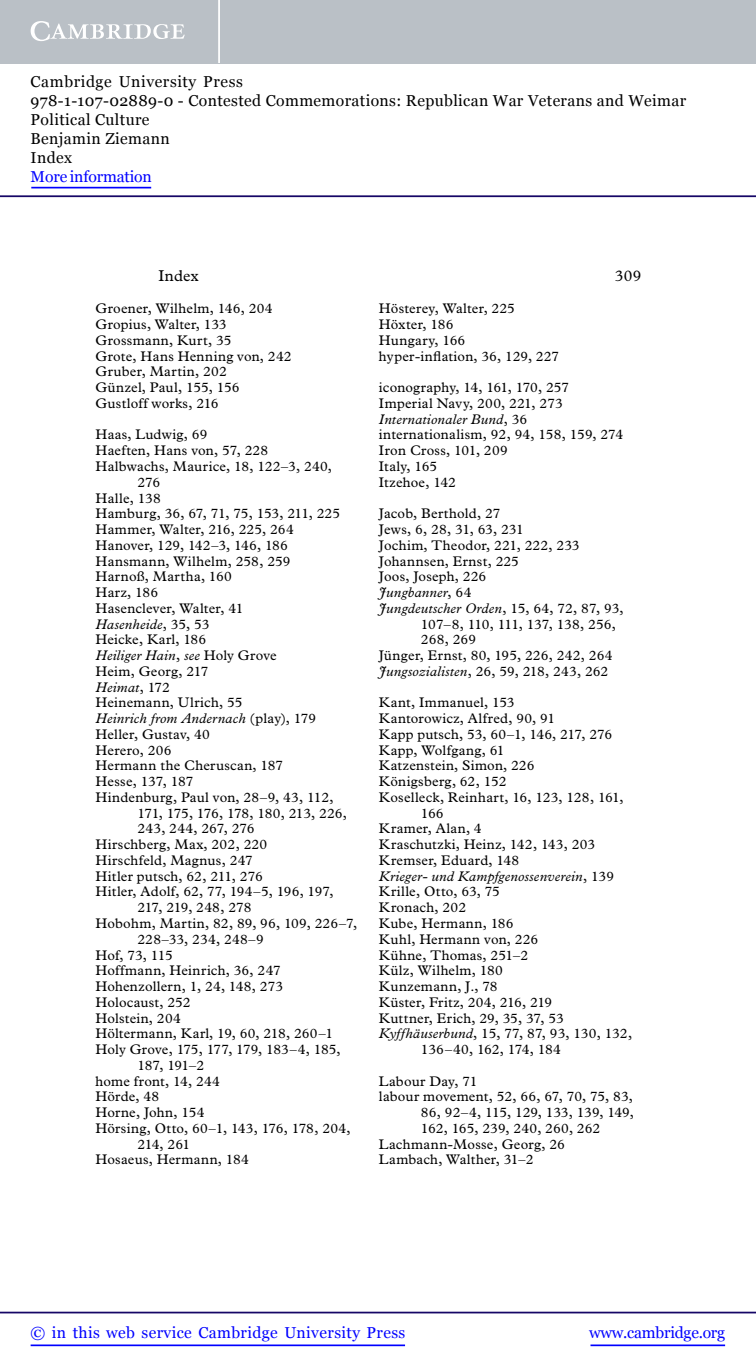
<style>
.page{position:relative;width:756px;height:1371px;background:#fff}
.page>*{position:absolute;margin:0;border:0;box-sizing:border-box;transform-origin:0 0}
.t1{font:15.75px/18.9px "Georgia";letter-spacing:.025em;color:#000}
.t2{font:15.75px "Georgia";letter-spacing:.025em;color:#00f}
.t3{font:15.75px "Georgia";letter-spacing:-.015em;color:#00f}
.t4{font:15.75px "Georgia";letter-spacing:-.01em;color:#00f}
.t5{font:15.75px "Plantin Std";letter-spacing:.015em;color:#000}
.t6{font:14px/15.8px "Plantin Std";letter-spacing:.015em;color:#000}
.t7{font:italic 14px "Plantin Std";letter-spacing:.02em;color:#000}
.t8{font:14px "Plantin Std";letter-spacing:-.015em;color:#000}
.t9{font:14px "Plantin Std";letter-spacing:-.03em;color:#000}
.t10{font:14px "Plantin Std";letter-spacing:-.025em;color:#000}
.s1{font-style:normal}
.s2{font-style:italic}
</style>
<div class="page">
<hr style="left:591px;top:1344px;width:134px;height:1px;background:#00f">
<hr style="left:0;top:1311px;width:756px;height:2px;background:#150666">
<hr style="left:31px;top:1344px;width:374px;height:1px;background:#00f">
<div style="left:0;top:0;width:756px;height:63px;background:#bac0c6"></div>
<svg style="left:31px;top:21px;width:154px;height:20px"></svg>
<hr style="left:218px;top:0;width:2px;height:63px;background:#fff">
<hr style="left:0;top:195px;width:756px;height:2px;background:#150666">
<hr style="left:31px;top:187px;width:120px;height:1px;background:#00f">
<p class="t1" style="left:31px;top:72px;width:657px">Cambridge University Press<br>978-1-107-02889-0 - Contested Commemorations: Republican War Veterans and Weimar<br>Political Culture<br>Benjamin Ziemann<br>Index</p>
<p class="t4" style="left:31px;top:167px;width:123px">More information</p>
<p class="t5" style="left:158px;top:266px;width:42px">Index</p>
<p class="t5" style="left:615px;top:266px;width:28px">309</p>
<p class="t6" style="left:95px;top:301px;width:198px">Groener, Wilhelm, 146, 204<br>Gropius, Walter, 133<br>Grossmann, Kurt, 35<br>Grote, Hans Henning von, 242<br>Gruber, Martin, 202<br>Günzel, Paul, 155, 156<br>Gustloff works, 216</p>
<p class="t6" style="left:95px;top:427px;width:113px">Haas, Ludwig, 69</p>
<p class="t6" style="left:95px;top:442px;width:174px">Haeften, Hans von, 57, 228</p>
<p class="t6" style="left:95px;top:458px;width:238px">Halbwachs, Maurice, 18, 122–3, 240,</p>
<p class="t6" style="left:137px;top:474px;width:24px">276</p>
<p class="t6" style="left:95px;top:490px;width:67px">Halle, 138</p>
<p class="t6" style="left:95px;top:505px;width:246px">Hamburg, 36, 67, 71, 75, 153, 211, 225</p>
<p class="t6" style="left:95px;top:521px;width:200px">Hammer, Walter, 216, 225, 264</p>
<p class="t6" style="left:95px;top:537px;width:194px">Hanover, 129, 142–3, 146, 186</p>
<p class="t6" style="left:96px;top:553px;width:197px">Hansmann, Wilhelm, 258, 259</p>
<p class="t6" style="left:96px;top:568px;width:138px">Harnoß, Martha, 160</p>
<p class="t6" style="left:96px;top:584px;width:64px">Harz, 186</p>
<p class="t6" style="left:96px;top:600px;width:150px">Hasenclever, Walter, 41</p>
<p class="t7" style="left:96px;top:615px;width:115px">Hasenheide<span class="s1">, 35, 53</span></p>
<p class="t6" style="left:96px;top:631px;width:112px">Heicke, Karl, 186</p>
<p class="t7" style="left:96px;top:647px;width:183px">Heiliger Hain<span class="s1">,</span> see <span class="s1">Holy Grove</span></p>
<p class="t6" style="left:96px;top:663px;width:114px">Heim, Georg, 217</p>
<p class="t7" style="left:96px;top:678px;width:76px">Heimat<span class="s1">, 172</span></p>
<p class="t6" style="left:96px;top:694px;width:148px">Heinemann, Ulrich, 55</p>
<p class="t7" style="left:96px;top:710px;width:222px">Heinrich from Andernach <span class="s1">(play), 179</span></p>
<p class="t6" style="left:96px;top:726px;width:116px">Heller, Gustav, 40</p>
<p class="t6" style="left:96px;top:742px;width:78px">Herero, 206</p>
<p class="t6" style="left:96px;top:757px;width:189px">Hermann the Cheruscan, 187</p>
<p class="t6" style="left:96px;top:773px;width:100px">Hesse, 137, 187</p>
<p class="t6" style="left:96px;top:789px;width:240px">Hindenburg, Paul von, 28–9, 43, 112,</p>
<p class="t9" style="left:137px;top:805px;width:211px">171, 175, 176, 178, 180, 213, 226,</p>
<p class="t6" style="left:138px;top:820px;width:119px">243, 244, 267, 276</p>
<p class="t6" style="left:96px;top:836px;width:173px">Hirschberg, Max, 202, 220</p>
<p class="t6" style="left:96px;top:852px;width:159px">Hirschfeld, Magnus, 247</p>
<p class="t6" style="left:96px;top:868px;width:169px">Hitler putsch, 62, 211, 276</p>
<p class="t6" style="left:96px;top:883px;width:240px">Hitler, Adolf, 62, 77, 194–5, 196, 197,</p>
<p class="t10" style="left:138px;top:899px;width:115px">217, 219, 248, 278</p>
<p class="t6" style="left:96px;top:915px;width:263px">Hobohm, Martin, 82, 89, 96, 109, 226–7,</p>
<p class="t6" style="left:138px;top:931px;width:128px">228–33, 234, 248–9</p>
<p class="t6" style="left:96px;top:946px;width:79px">Hof, 73, 115</p>
<p class="t6" style="left:96px;top:962px;width:187px">Hoffmann, Heinrich, 36, 247</p>
<p class="t6" style="left:96px;top:978px;width:189px">Hohenzollern, 1, 24, 148, 273</p>
<p class="t6" style="left:95px;top:994px;width:97px">Holocaust, 252</p>
<p class="t6" style="left:95px;top:1009px;width:87px">Holstein, 204</p>
<p class="t6" style="left:95px;top:1025px;width:239px">Höltermann, Karl, 19, 60, 218, 260–1</p>
<p class="t6" style="left:95px;top:1041px;width:247px">Holy Grove, 175, 177, 179, 183–4, 185,</p>
<p class="t6" style="left:137px;top:1057px;width:68px">187, 191–2</p>
<p class="t6" style="left:95px;top:1072px;width:126px">home front, 14, 244</p>
<p class="t6" style="left:95px;top:1088px;width:65px">Hörde, 48</p>
<p class="t6" style="left:95px;top:1104px;width:110px">Horne, John, 154</p>
<p class="t6" style="left:95px;top:1120px;width:256px">Hörsing, Otto, 60–1, 143, 176, 178, 204,</p>
<p class="t6" style="left:137px;top:1135px;width:54px">214, 261</p>
<p class="t6" style="left:95px;top:1151px;width:155px">Hosaeus, Hermann, 184</p>
<p class="t6" style="left:379px;top:301px;width:182px">Hösterey, Walter, 225<br>Höxter, 186<br>Hungary, 166 hyper-inflation, 36, 129, 227</p>
<p class="t6" style="left:379px;top:379px;width:246px">iconography, 14, 161, 170, 257<br>Imperial Navy, 200, 221, 273<br><span class="s2">Internationaler Bund</span>, 36 internationalism, 92, 94, 158, 159, 274<br>Iron Cross, 101, 209<br>Italy, 165<br>Itzehoe, 142</p>
<p class="t6" style="left:379px;top:505px;width:123px">Jacob, Berthold, 27</p>
<p class="t6" style="left:379px;top:521px;width:146px">Jews, 6, 28, 31, 63, 231</p>
<p class="t6" style="left:379px;top:537px;width:202px">Jochim, Theodor, 221, 222, 233</p>
<p class="t6" style="left:379px;top:553px;width:141px">Johannsen, Ernst, 225</p>
<p class="t6" style="left:379px;top:568px;width:109px">Joos, Joseph, 226</p>
<p class="t7" style="left:379px;top:584px;width:94px">Jungbanner<span class="s1">, 64</span></p>
<p class="t7" style="left:379px;top:600px;width:246px">Jungdeutscher Orden<span class="s1">, 15, 64, 72, 87, 93,</span></p>
<p class="t8" style="left:421px;top:616px;width:196px">107–8, 110, 111, 137, 138, 256,</p>
<p class="t6" style="left:421px;top:631px;width:57px">268, 269</p>
<p class="t6" style="left:379px;top:647px;width:235px">Jünger, Ernst, 80, 195, 226, 242, 264</p>
<p class="t6" style="left:379px;top:663px;width:231px"><span class="s2">Jungsozialisten</span>, 26, 59, 218, 243, 262</p>
<p class="t6" style="left:379px;top:694px;width:137px">Kant, Immanuel, 153</p>
<p class="t6" style="left:379px;top:710px;width:178px">Kantorowicz, Alfred, 90, 91</p>
<p class="t6" style="left:379px;top:726px;width:235px">Kapp putsch, 53, 60–1, 146, 217, 276</p>
<p class="t6" style="left:379px;top:742px;width:127px">Kapp, Wolfgang, 61</p>
<p class="t6" style="left:379px;top:757px;width:157px">Katzenstein, Simon, 226</p>
<p class="t6" style="left:379px;top:773px;width:129px">Königsberg, 62, 152</p>
<p class="t6" style="left:379px;top:789px;width:246px">Koselleck, Reinhart, 16, 123, 128, 161,</p>
<p class="t6" style="left:421px;top:805px;width:24px">166</p>
<p class="t6" style="left:379px;top:820px;width:104px">Kramer, Alan, 4</p>
<p class="t6" style="left:379px;top:836px;width:218px">Kraschutzki, Heinz, 142, 143, 203</p>
<p class="t6" style="left:379px;top:852px;width:142px">Kremser, Eduard, 148</p>
<p class="t7" style="left:379px;top:867px;width:237px">Krieger- und Kampfgenossenverein<span class="s1">, 139</span></p>
<p class="t6" style="left:379px;top:883px;width:122px">Krille, Otto, 63, 75</p>
<p class="t6" style="left:379px;top:899px;width:89px">Kronach, 202</p>
<p class="t6" style="left:379px;top:915px;width:136px">Kube, Hermann, 186</p>
<p class="t6" style="left:379px;top:931px;width:161px">Kuhl, Hermann von, 226</p>
<p class="t6" style="left:379px;top:946px;width:151px">Kühne, Thomas, 251–2</p>
<p class="t6" style="left:379px;top:962px;width:125px">Külz, Wilhelm, 180</p>
<p class="t6" style="left:379px;top:978px;width:120px">Kunzemann, J., 78</p>
<p class="t6" style="left:379px;top:994px;width:175px">Küster, Fritz, 204, 216, 219</p>
<p class="t6" style="left:379px;top:1009px;width:186px">Kuttner, Erich, 29, 35, 37, 53</p>
<p class="t6" style="left:379px;top:1025px;width:255px"><span class="s2">Kyffhäuserbund</span>, 15, 77, 87, 93, 130, 132,</p>
<p class="t8" style="left:421px;top:1041px;width:141px">136–40, 162, 174, 184</p>
<p class="t6" style="left:379px;top:1072px;width:100px">Labour Day, 71</p>
<p class="t6" style="left:379px;top:1088px;width:255px">labour movement, 52, 66, 67, 70, 75, 83,</p>
<p class="t8" style="left:421px;top:1104px;width:214px">86, 92–4, 115, 129, 133, 139, 149,</p>
<p class="t6" style="left:421px;top:1120px;width:181px">162, 165, 239, 240, 260, 262</p>
<p class="t6" style="left:379px;top:1135px;width:188px">Lachmann-Mosse, Georg, 26</p>
<p class="t6" style="left:379px;top:1151px;width:156px">Lambach, Walther, 31–2</p>
<p class="t2" style="left:31px;top:1323px;width:376px">© in this web service Cambridge University Press</p>
<p class="t3" style="left:589px;top:1323px;width:137px">www.cambridge.org</p>
</div>
